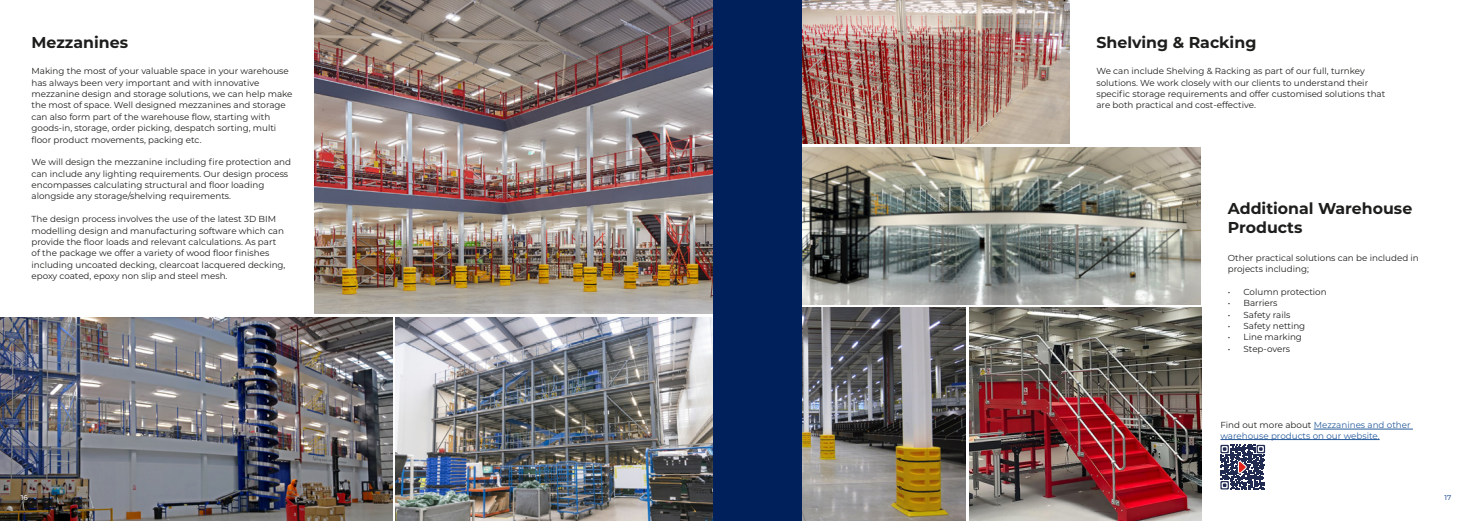
<style>
.page{position:relative;width:1474px;height:521px;background:#fff}
.page>*{position:absolute;margin:0;border:0;box-sizing:border-box;transform-origin:0 0}
.t1{font:700 15.75px/18.9px "Montserrat";color:#1d1d1b}
.t2{font:8.75px/11.4px "Montserrat";color:#1d1d1b}
.t3{font:8.75px/10.5px "Montserrat";color:#275b9b}
.t4{font:500 7px "Montserrat";color:#fff}
.t5{font:500 7px "Montserrat";color:#345d9d}
.s1{color:#1d1d1b}
</style>
<div class="page">
<img style="left:801px;top:0;width:268px;height:144px">
<img style="left:801px;top:308px;width:164px;height:213px">
<img style="left:801px;top:148px;width:399px;height:156px">
<img style="left:969px;top:308px;width:232px;height:213px">
<img style="left:396px;top:317px;width:317px;height:204px">
<img style="left:315px;top:0;width:398px;height:314px">
<img style="left:0;top:317px;width:392px;height:204px">
<div style="left:713px;top:0;width:44px;height:521px;background:#00205c"></div>
<div style="left:757px;top:0;width:44px;height:521px;background:#00205c"></div>
<hr style="left:1313px;top:429px;width:99px;height:1px;background:#275b9b">
<hr style="left:1220px;top:439px;width:159px;height:1px;background:#275b9b">
<svg style="left:1220px;top:445px;width:45px;height:44px"></svg>
<h1 class="t1" style="left:32px;top:32px;width:98px">Mezzanines</h1>
<p class="t2" style="left:32px;top:65px;width:262px">Making the most of your valuable space in your warehouse has always been very important and with innovative mezzanine design and storage solutions, we can help make the most of space. Well designed mezzanines and storage can also form part of the warehouse flow, starting with goods-in, storage, order picking, despatch sorting, multi floor product movements, packing etc.</p>
<p class="t2" style="left:32px;top:156px;width:261px">We will design the mezzanine including fire protection and can include any lighting requirements. Our design process encompasses calculating structural and floor loading alongside any storage/shelving requirements.</p>
<p class="t2" style="left:32px;top:213px;width:255px">The design process involves the use of the latest 3D BIM modelling design and manufacturing software which can provide the floor loads and relevant calculations. As part of the package we offer a variety of wood floor finishes including uncoated decking, clearcoat lacquered decking, epoxy coated, epoxy non slip and steel mesh.</p>
<h1 class="t1" style="left:1096px;top:32px;width:161px">Shelving &amp; Racking</h1>
<p class="t2" style="left:1096px;top:65px;width:290px">We can include Shelving &amp; Racking as part of our full, turnkey solutions. We work closely with our clients to understand their specific storage requirements and offer customised solutions that are both practical and cost-effective.</p>
<h1 class="t1" style="left:1227px;top:198px;width:186px">Additional Warehouse<br>Products</h1>
<p class="t2" style="left:1227px;top:252px;width:192px">Other practical solutions can be included in projects including;</p>
<p class="t2" style="left:1227px;top:286px;width:100px">• Column protection</p>
<p class="t2" style="left:1227px;top:297px;width:51px">• Barriers</p>
<p class="t2" style="left:1227px;top:308px;width:64px">• Safety rails</p>
<p class="t2" style="left:1227px;top:320px;width:79px">• Safety netting</p>
<p class="t2" style="left:1227px;top:331px;width:76px">• Line marking</p>
<p class="t2" style="left:1227px;top:343px;width:64px">• Step-overs</p>
<p class="t3" style="left:1220px;top:419px;width:192px"><span class="s1">Find out more about</span> Mezzanines and other warehouse products on our website.</p>
<p class="t4" style="left:21px;top:493px;width:8px">16</p>
<p class="t5" style="left:1444px;top:493px;width:8px">17</p>
</div>
